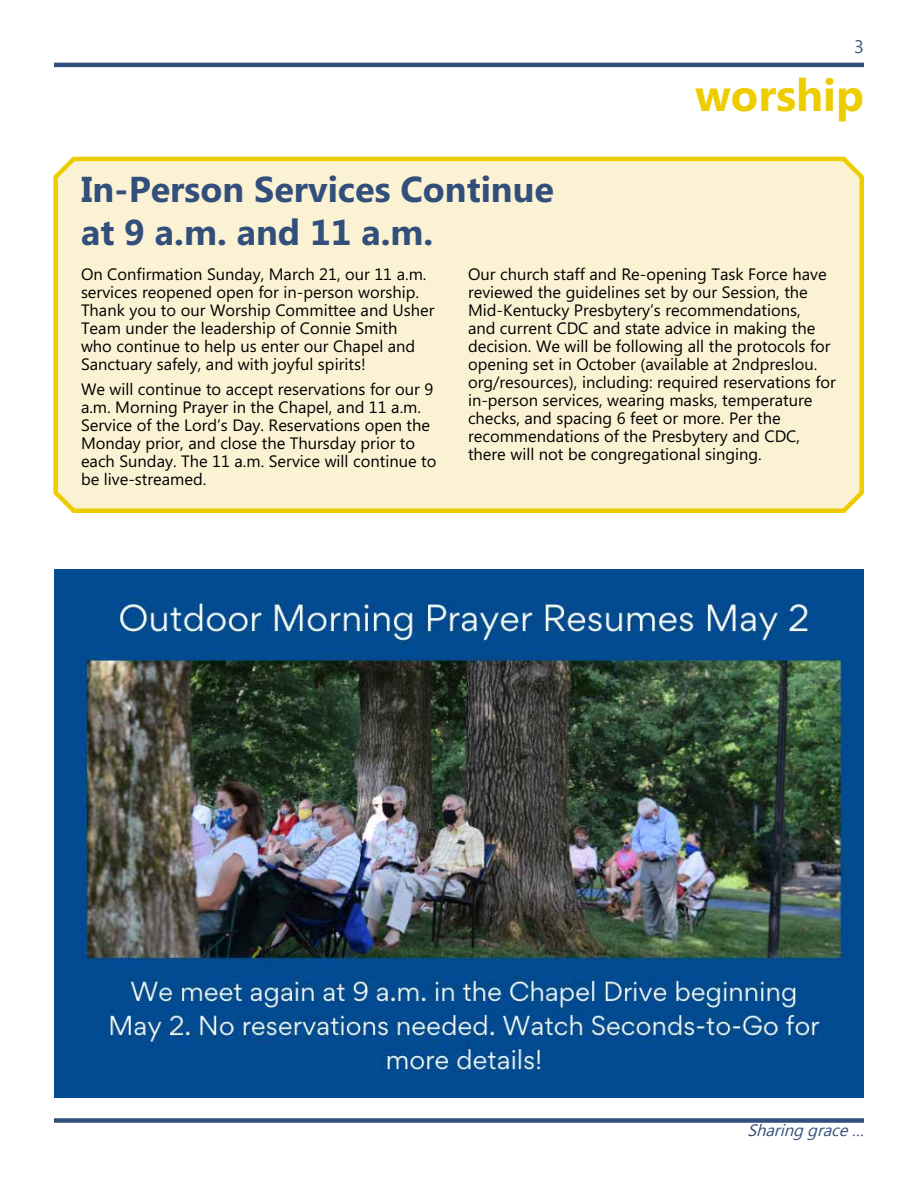
<style>
.page{position:relative;width:918px;height:1188px;background:#fff}
.page>*{position:absolute;margin:0;border:0;box-sizing:border-box;transform-origin:0 0}
.t1{font:700 45px "Microsoft Phags Pa";color:#edcd00}
.t2{font:700 36px/43.2px "Microsoft Phags Pa";color:#324f7b}
.t3{font:16.5px/18px "Microsoft Phags Pa";color:#000}
.t4{font:italic 16.5px "Segoe UI Emoji";color:#324f7b}
</style>
<div class="page">
<hr style="left:54px;top:63px;width:810px;height:4px;background:#324f7b">
<div style="left:54px;top:1118px;width:810px;height:5px;background:#324f7b"></div>
<div style="left:53px;top:156px;width:811px;height:357px;background:#fbf2d4"></div>
<img style="left:54px;top:570px;width:810px;height:527px">
<h1 class="t1" style="left:695px;top:63px;width:170px">worship</h1>
<h2 class="t2" style="left:81px;top:165px;width:474px">In-Person Services Continue at 9 a.m. and 11 a.m.</h2>
<p class="t3" style="left:81px;top:264px;width:355px">On Confirmation Sunday, March 21, our 11 a.m. services reopened open for in-person worship.<br>Thank you to our Worship Committee and Usher Team under the leadership of Connie Smith<br>who continue to help us enter our Chapel and Sanctuary safely, and with joyful spirits!</p>
<p class="t3" style="left:81px;top:379px;width:357px">We will continue to accept reservations for our 9 a.m. Morning Prayer in the Chapel, and 11 a.m.<br>Service of the Lord’s Day. Reservations open the Monday prior, and close the Thursday prior to each Sunday. The 11 a.m. Service will continue to be live-streamed.</p>
<p class="t3" style="left:468px;top:264px;width:369px">Our church staff and Re-opening Task Force have reviewed the guidelines set by our Session, the Mid-Kentucky Presbytery’s recommendations,<br>and current CDC and state advice in making the decision. We will be following all the protocols for opening set in October (available at 2ndpreslou. org/resources), including: required reservations for in-person services, wearing masks, temperature checks, and spacing 6 feet or more. Per the recommendations of the Presbytery and CDC, there will not be congregational singing.</p>
<p class="t4" style="left:784px;top:1120px;width:16px">■</p>
</div>
